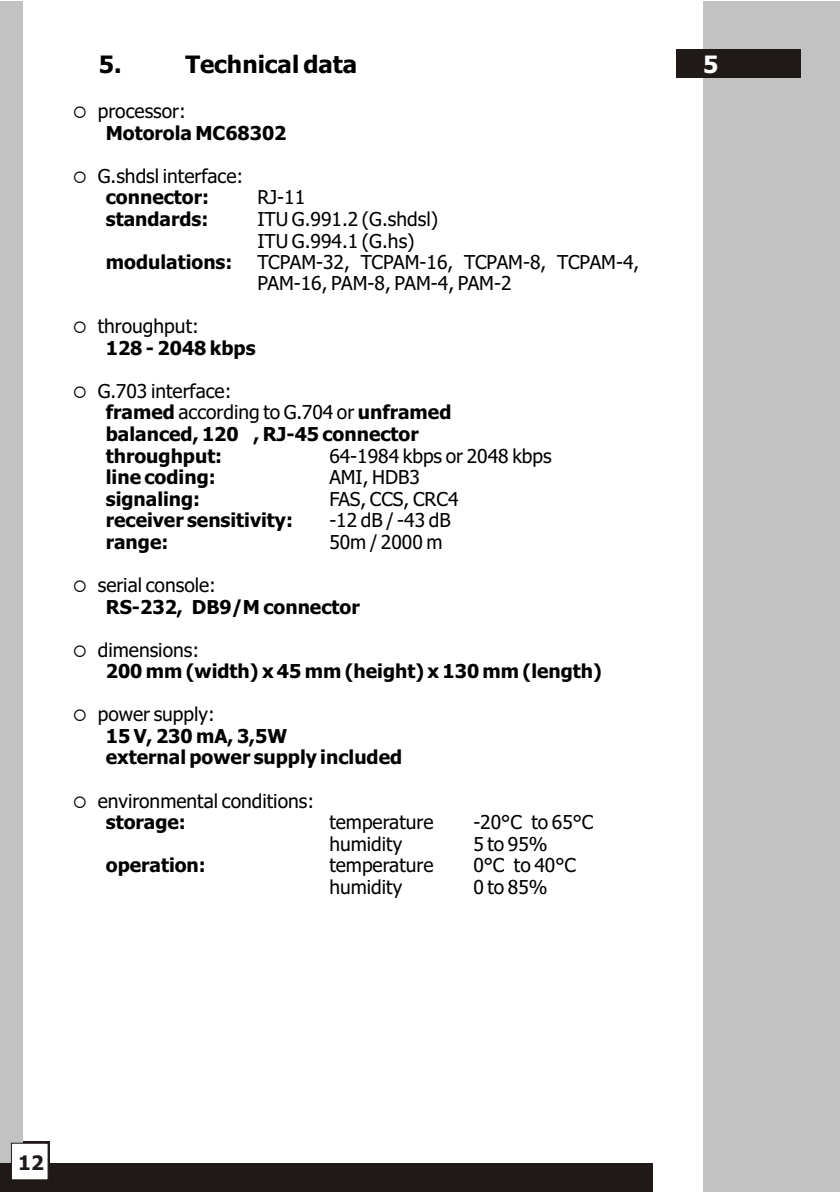
<style>
.page{position:relative;width:840px;height:1192px;background:#fff}
.page>*{position:absolute;margin:0;border:0;box-sizing:border-box;transform-origin:0 0}
.t1{font:700 24px "Tahoma";color:#000}
.t2{font:700 24px "Tahoma";color:#fff}
.t3{font:700 20px "Tahoma";color:#1f1a17}
.t4{font:700 19.2px/21.6px "Tahoma";color:#000}
.t5{font:19.2px/21.6px "Tahoma";color:#000}
.s1{font-weight:400}
.s2{font-weight:700}
</style>
<div class="page">
<div style="left:703px;top:1px;width:137px;height:1191px;background:#c2c2c2"></div>
<div style="left:4px;top:1141px;width:46px;height:47px;background:#1f1a17"></div>
<div style="left:0;top:1px;width:23px;height:1191px;background:#c2c2c2"></div>
<div style="left:0;top:1164px;width:653px;height:28px;background:#1f1a17"></div>
<div style="left:11px;top:1143px;width:37px;height:37px;background:#fff;border:1px solid #1f1a17"></div>
<div style="left:676px;top:50px;width:124px;height:28px;background:#1f1a17"></div>
<p class="t1" style="left:99px;top:54px;width:24px">5.</p>
<p class="t1" style="left:185px;top:54px;width:173px">Technical data</p>
<p class="t4" style="left:106px;top:102px;width:182px;text-indent:-33px">○ <span class="s1">processor:<br></span>Motorola MC68302</p>
<p class="t5" style="left:73px;top:167px;width:172px;text-align:center">○ G.shdsl interface: <span class="s2">connector:</span></p>
<p class="t5" style="left:257px;top:188px;width:49px">RJ-11</p>
<p class="t4" style="left:106px;top:210px;width:104px">standards:</p>
<p class="t5" style="left:257px;top:210px;width:182px">ITU G.991.2 (G.shdsl)<br>ITU G.994.1 (G.hs)</p>
<p class="t4" style="left:106px;top:253px;width:128px">modulations:</p>
<p class="t5" style="left:257px;top:253px;width:383px;line-height:20.8px">TCPAM-32, TCPAM-16, TCPAM-8, TCPAM-4,<br>PAM-16, PAM-8, PAM-4, PAM-2</p>
<p class="t4" style="left:106px;top:317px;width:151px;text-indent:-33px">○ <span class="s1">throughput:<br></span>128 - 2048 kbps</p>
<p class="t4" style="left:106px;top:382px;width:347px;text-indent:-33px">○ <span class="s1">G.703 interface:<br></span>framed <span class="s1">according to G.704 or</span> unframed balanced, 120 , RJ-45 connector throughput:</p>
<p class="t5" style="left:329px;top:447px;width:224px">64-1984 kbps or 2048 kbps</p>
<p class="t4" style="left:106px;top:468px;width:111px">line coding:</p>
<p class="t5" style="left:329px;top:468px;width:92px">AMI, HDB3</p>
<p class="t4" style="left:106px;top:490px;width:96px">signaling:</p>
<p class="t5" style="left:329px;top:490px;width:131px">FAS, CCS, CRC4</p>
<p class="t4" style="left:106px;top:511px;width:189px">receiver sensitivity:</p>
<p class="t5" style="left:329px;top:511px;width:123px">-12 dB / -43 dB</p>
<p class="t4" style="left:106px;top:533px;width:64px">range:</p>
<p class="t5" style="left:329px;top:533px;width:115px">50m / 2000 m</p>
<p class="t4" style="left:106px;top:576px;width:255px;text-indent:-33px">○ <span class="s1">serial console:<br></span>RS-232, DB9/M connector</p>
<p class="t4" style="left:106px;top:641px;width:498px;text-indent:-33px">○ <span class="s1">dimensions:<br></span>200 mm (width) x 45 mm (height) x 130 mm (length)</p>
<p class="t4" style="left:106px;top:705px;width:298px;text-indent:-33px">○ <span class="s1">power supply:<br></span>15 V, 230 mA, 3,5W<br>external power supply included</p>
<p class="t5" style="left:106px;top:791px;width:210px;text-indent:-33px">○ environmental conditions: <span class="s2">storage:</span></p>
<p class="t5" style="left:329px;top:813px;width:106px">temperature</p>
<p class="t5" style="left:473px;top:813px;width:122px">-20°C to 65°C</p>
<p class="t5" style="left:329px;top:834px;width:74px">humidity</p>
<p class="t5" style="left:473px;top:834px;width:76px">5 to 95%</p>
<p class="t4" style="left:106px;top:856px;width:102px">operation:</p>
<p class="t5" style="left:329px;top:856px;width:106px">temperature</p>
<p class="t5" style="left:473px;top:856px;width:104px">0°C to 40°C</p>
<p class="t5" style="left:329px;top:878px;width:74px">humidity</p>
<p class="t5" style="left:473px;top:878px;width:76px">0 to 85%</p>
<p class="t2" style="left:703px;top:54px;width:17px">5</p>
<p class="t3" style="left:18px;top:1155px;width:27px">12</p>
</div>
